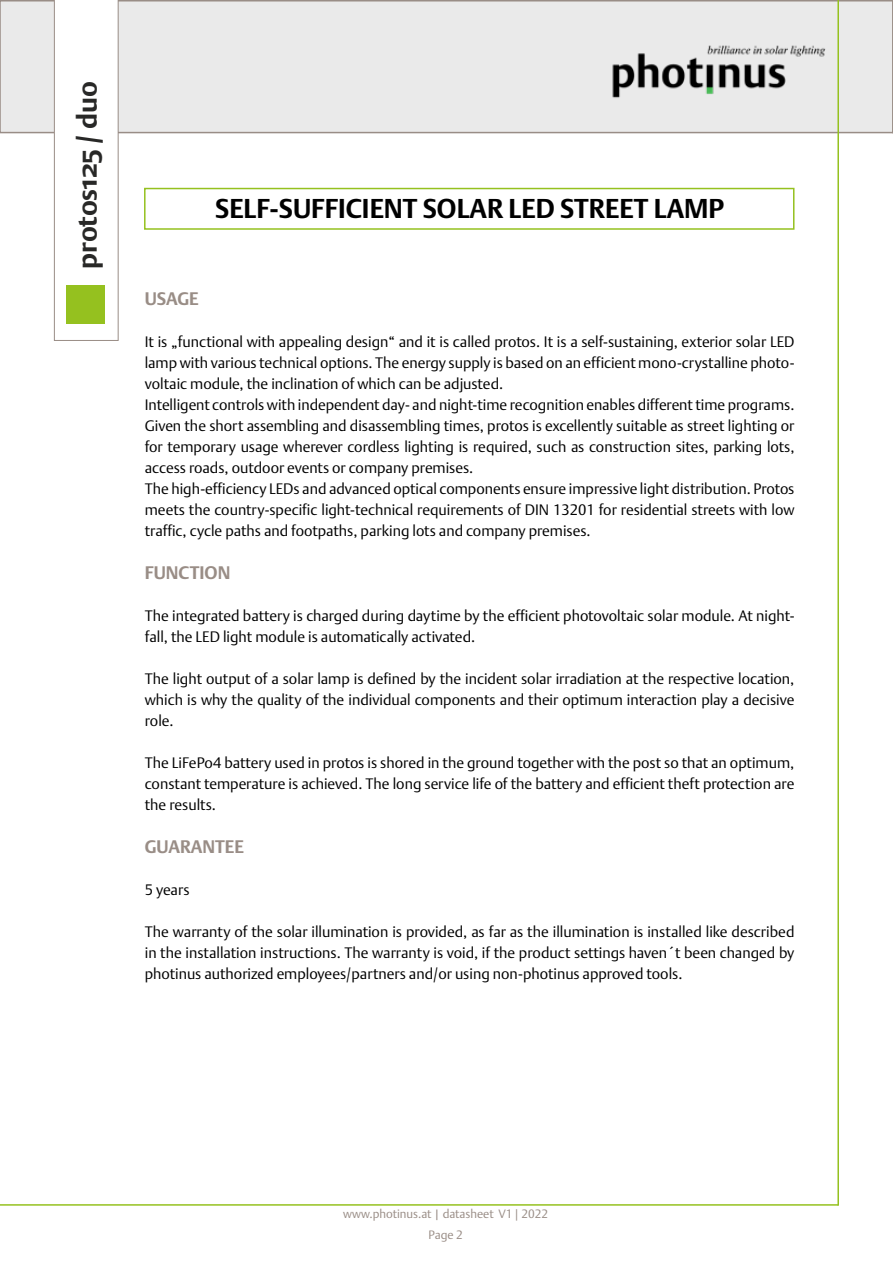
<style>
.page{position:relative;width:893px;height:1263px;background:#fff}
.page>*{position:absolute;margin:0;border:0;box-sizing:border-box;transform-origin:0 0}
.t1{font:700 27px "DTL Argo ST";color:#000}
.t2{font:700 27px "DTL Argo ST";color:#282827}
.t3{font:700 18px "DTL Argo ST";color:#998d86}
.t4{font:300 15px/21px "DTL Argo T";color:#000;text-align:justify}
.t5{font:300 12px/21px "DTL Argo T";color:#998d86;text-align:center}
.s1{font-family:"Arial";font-weight:400}
</style>
<div class="page">
<div style="left:0;top:0;width:893px;height:133px;background:#eaeaea;border:2px solid #998d86"></div>
<svg style="left:892px;top:0;width:1px;height:133px"></svg>
<img style="left:612px;top:45px;width:214px;height:53px">
<hr style="left:0;top:1204px;width:838px;height:2px;background:#95c11f">
<hr style="left:837px;top:0;width:2px;height:1206px;background:#95c11f">
<svg style="left:54px;top:0;width:65px;height:341px"></svg>
<div style="left:66px;top:285px;width:38px;height:38px;background:#95c11f"></div>
<div style="left:144px;top:188px;width:650px;height:42px;border:2px solid #95c11f"></div>
<h1 class="t2" style="left:71px;top:269px;width:190px;rotate:-90deg">protos125 / duo</h1>
<h1 class="t1" style="left:215px;top:193px;width:510px">SELF-SUFFICIENT SOLAR LED STREET LAMP</h1>
<p class="t3" style="left:145px;top:288px;width:55px">USAGE</p>
<p class="t4" style="left:145px;top:331px;width:651px;text-align:left">It is „functional with appealing design“ and it is called protos. It is a self-sustaining, exterior solar LED lamp with various technical options. The energy supply is based on an efficient mono-crystalline photo&shy;voltaic module, the inclination of which can be adjusted.<br>Intelligent controls with independent day- and night-time recognition enables different time programs.<br>Given the short assembling and disassembling times, protos is excellently suitable as street lighting or for temporary usage wherever cordless lighting is required, such as construction sites, parking lots, access roads, outdoor events or company premises.<br>The high-efficiency LEDs and advanced optical components ensure impressive light distribution. Protos meets the country-specific light-technical requirements of DIN 13201 for residential streets with low traffic, cycle paths and footpaths, parking lots and company premises.</p>
<p class="t3" style="left:145px;top:562px;width:87px">FUNCTION</p>
<p class="t4" style="left:145px;top:605px;width:651px">The integrated battery is charged during daytime by the efficient photovoltaic solar module. At night&shy;fall, the LED light module is automatically activated.</p>
<p class="t4" style="left:145px;top:668px;width:651px">The light output of a solar lamp is defined by the incident solar irradiation at the respective location, which is why the quality of the individual components and their optimum interaction play a decisive role.</p>
<p class="t4" style="left:145px;top:752px;width:651px">The LiFePo4 battery used in protos is shored in the ground together with the post so that an optimum, constant temperature is achieved. The long service life of the battery and efficient theft protection are the results.</p>
<p class="t3" style="left:145px;top:835px;width:101px">GUARANTEE</p>
<p class="t4" style="left:145px;top:878px;width:46px">5 years</p>
<p class="t4" style="left:145px;top:920px;width:651px">The warranty of the solar illumination is provided, as far as the illumination is installed like described in the installation instructions. The warranty is void, if the product settings haven´t been changed by photinus authorized employees/partners and/or using non-photinus approved tools.</p>
<p class="t5" style="left:343px;top:1203px;width:206px">www.photinus.at | datasheet V1 <span class="s1">|</span> 2022<br>Page 2</p>
</div>
